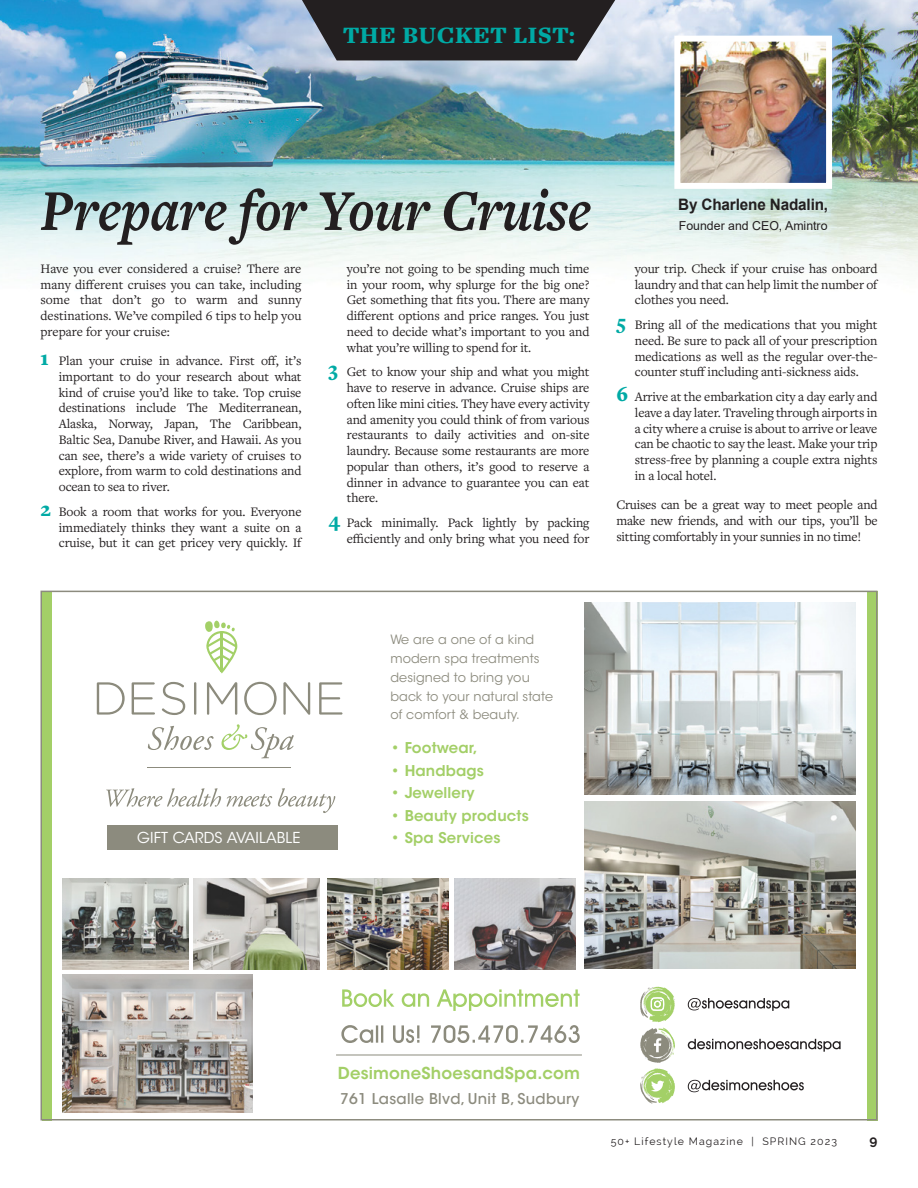
<style>
.page{position:relative;width:918px;height:1188px;background:#fff}
.page>*{position:absolute;margin:0;border:0;box-sizing:border-box;transform-origin:0 0}
.t1{font:italic 700 60px "Freight Text Pro";letter-spacing:-.01em;color:#231f20;scale:.93 1}
.t2{font:900 24.45px "Freight Text Pro";letter-spacing:.02em;color:#00aaa5}
.t3{font:16.35px "ITC Avant Garde MM 575 750";letter-spacing:.01em;color:#a3cf67}
.t4{font:700 15.75px "Arial";letter-spacing:-.01em;color:#231f20}
.t5{font:15px "ITC Avant Garde MM 300 750";letter-spacing:.01em;color:#fff}
.t6{font:14.85px "ITC Avant Garde MM 575 750";letter-spacing:.01em;color:#a3cf67}
.t7{font:14.85px "ITC Avant Garde MM 445 750";letter-spacing:.02em;color:#8c8b7e}
.t8{font:13.5px/15.8px "Freight Text Pro";letter-spacing:-.01em;color:#231f20;text-align:justify}
.t9{font:700 13.5px "Raleway";color:#231f20}
.t10{font:12.75px/18.8px "ITC Avant Garde MM 300 750";letter-spacing:.01em;color:#8c8b7e}
.t11{font:12.3px "Arial";color:#231f20}
.t12{font:10.5px "Raleway";letter-spacing:.1em;color:#231f20}
.s1{font-weight:900;font-size:21px;color:#00aaa5}
</style>
<div class="page">
<img style="left:0;top:0;width:918px;height:270px">
<svg style="left:302px;top:0;width:313px;height:60px;background:#363437"></svg>
<img style="left:671px;top:33px;width:164px;height:159px">
<div style="left:42px;top:591px;width:10px;height:530px;background:#a3cf67"></div>
<div style="left:867px;top:591px;width:11px;height:530px;background:#a3cf67"></div>
<img style="left:454px;top:878px;width:122px;height:92px">
<img style="left:62px;top:878px;width:126px;height:92px">
<img style="left:194px;top:878px;width:126px;height:92px">
<img style="left:62px;top:975px;width:190px;height:138px">
<img style="left:327px;top:878px;width:122px;height:92px">
<img style="left:584px;top:603px;width:272px;height:192px">
<svg style="left:205px;top:621px;width:32px;height:52px"></svg>
<svg style="left:97px;top:682px;width:28px;height:33px"></svg>
<svg style="left:132px;top:682px;width:23px;height:33px"></svg>
<svg style="left:162px;top:682px;width:23px;height:33px"></svg>
<hr style="left:194px;top:682px;width:2px;height:33px;background:#8c8b7d">
<svg style="left:207px;top:682px;width:30px;height:33px"></svg>
<svg style="left:244px;top:682px;width:33px;height:33px"></svg>
<svg style="left:283px;top:682px;width:27px;height:33px"></svg>
<svg style="left:319px;top:682px;width:24px;height:33px"></svg>
<svg style="left:148px;top:726px;width:66px;height:24px"></svg>
<svg style="left:222px;top:724px;width:72px;height:34px"></svg>
<hr style="left:148px;top:767px;width:143px;height:1px;background:#8c8b7d">
<svg style="left:106px;top:788px;width:166px;height:19px"></svg>
<svg style="left:278px;top:788px;width:57px;height:25px"></svg>
<svg style="left:640px;top:987px;width:35px;height:35px"></svg>
<svg style="left:688px;top:998px;width:101px;height:13px"></svg>
<svg style="left:688px;top:1039px;width:153px;height:13px"></svg>
<svg style="left:640px;top:1028px;width:35px;height:76px"></svg>
<svg style="left:688px;top:1080px;width:116px;height:12px"></svg>
<svg style="left:342px;top:989px;width:238px;height:22px"></svg>
<svg style="left:341px;top:1025px;width:239px;height:18px"></svg>
<div style="left:107px;top:825px;width:230px;height:25px;background:#8c8b7e"></div>
<hr style="left:336px;top:1055px;width:246px;height:1px;background:#8c8b7e">
<img style="left:584px;top:802px;width:272px;height:167px">
<h2 class="t2" style="left:343px;top:19px;width:233px">THE BUCKET LIST:</h2>
<h1 class="t1" style="left:40px;top:171px;width:593px">Prepare for Your Cruise</h1>
<p class="t8" style="left:40px;top:260px;width:263px">Have you ever considered a cruise? There are many different cruises you can take, including some that don’t go to warm and sunny destinations. We’ve compiled 6 tips to help you prepare for your cruise:</p>
<p class="t8" style="left:59px;top:352px;width:244px;text-indent:-18px"><span class="s1">1</span> Plan your cruise in advance. First off, it’s important to do your research about what kind of cruise you’d like to take. Top cruise destinations include The Mediterranean, Alaska, Norway, Japan, The Caribbean, Baltic Sea, Danube River, and Hawaii. As you can see, there’s a wide variety of cruises to explore, from warm to cold destinations and ocean to sea to river.</p>
<p class="t8" style="left:59px;top:503px;width:244px;text-indent:-18px"><span class="s1">2</span> Book a room that works for you. Everyone immediately thinks they want a suite on a cruise, but it can get pricey very quickly. If</p>
<p class="t8" style="left:347px;top:260px;width:244px">you’re not going to be spending much time in your room, why splurge for the big one?<br>Get something that fits you. There are many different options and price ranges. You just need to decide what’s important to you and what you’re willing to spend for it.</p>
<p class="t8" style="left:347px;top:364px;width:244px;text-indent:-18px"><span class="s1">3</span> Get to know your ship and what you might have to reserve in advance. Cruise ships are often like mini cities. They have every activity and amenity you could think of from various restaurants to daily activities and on-site laundry. Because some restaurants are more popular than others, it’s good to reserve a dinner in advance to guarantee you can eat there.</p>
<p class="t8" style="left:328px;top:514px;width:263px;text-align:right"><span class="s1">4</span> Pack minimally. Pack lightly by packing efficiently and only bring what you need for</p>
<p class="t4" style="left:678px;top:194px;width:151px">By Charlene Nadalin,</p>
<p class="t11" style="left:679px;top:217px;width:150px">Founder and CEO, Amintro</p>
<p class="t8" style="left:635px;top:260px;width:244px">your trip. Check if your cruise has onboard laundry and that can help limit the number of clothes you need.</p>
<p class="t8" style="left:635px;top:316px;width:244px;text-indent:-18px"><span class="s1">5</span> Bring all of the medications that you might need. Be sure to pack all of your prescription medications as well as the regular over-the&shy;counter stuff including anti-sickness aids.</p>
<p class="t8" style="left:635px;top:388px;width:244px;text-indent:-18px"><span class="s1">6</span> Arrive at the embarkation city a day early and leave a day later. Traveling through airports in a city where a cruise is about to arrive or leave can be chaotic to say the least. Make your trip stress-free by planning a couple extra nights in a local hotel.</p>
<p class="t8" style="left:617px;top:496px;width:263px">Cruises can be a great way to meet people and make new friends, and with our tips, you’ll be sitting comfortably in your sunnies in no time!</p>
<p class="t5" style="left:137px;top:829px;width:165px">GIFT CARDS AVAILABLE</p>
<p class="t10" style="left:390px;top:631px;width:164px">We are a one of a kind modern spa treatments designed to bring you back to your natural state of comfort &amp; beauty.</p>
<p class="t6" style="left:390px;top:738px;width:89px">• Footwear,</p>
<p class="t6" style="left:390px;top:761px;width:95px">• Handbags</p>
<p class="t6" style="left:390px;top:783px;width:86px">• Jewellery</p>
<p class="t6" style="left:390px;top:806px;width:140px">• Beauty products</p>
<p class="t6" style="left:390px;top:828px;width:112px">• Spa Services</p>
<p class="t3" style="left:338px;top:1063px;width:244px">DesimoneShoesandSpa.com</p>
<p class="t7" style="left:340px;top:1089px;width:241px">761 Lasalle Blvd, Unit B, Sudbury</p>
<p class="t12" style="left:611px;top:1136px;width:228px">50+ Lifestyle Magazine | SPRING 2023</p>
<p class="t9" style="left:870px;top:1133px;width:9px">9</p>
</div>
